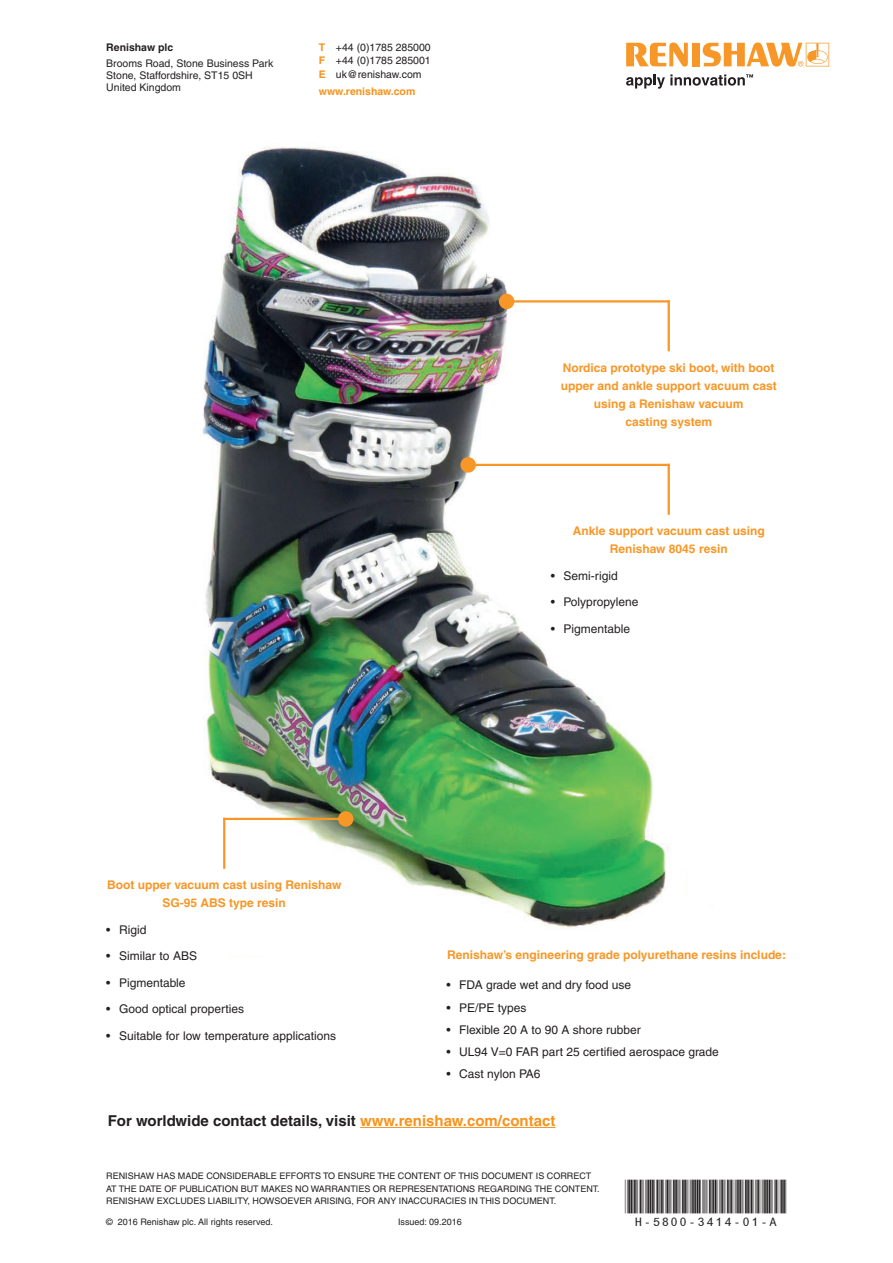
<style>
.page{position:relative;width:893px;height:1263px;background:#fff}
.page>*{position:absolute;margin:0;border:0;box-sizing:border-box;transform-origin:0 0}
.Barcode{font:48px "MBH16 B";color:#231f20}
.Data_Sheet_and_Call{font:700 15px "Helvetica";color:#231f20}
.t1{font:12px "Helvetica";color:#231f20}
.t2{font:700 12px/18px "Helvetica";color:#f79727;text-align:center}
.Address{font:10.5px/12px "Helvetica";color:#231f20}
.Contact_Details{font:10.5px/13.5px "Helvetica";color:#231f20;text-align:justify}
.Contact_Details-2{font:700 10.5px "Helvetica";color:#f7931d}
.Address-2{font:700 10.5px "Helvetica";color:#231f20}
.Disclaimer{font:9px/12.6px "Helvetica";color:#231f20}
.Small_print{font:9px "Helvetica";color:#231f20}
.s1{font-weight:700;color:#f7931d}
.s2{color:#f7931d}
</style>
<div class="page">
<svg style="left:626px;top:43px;width:62px;height:24px"></svg>
<div style="left:692px;top:43px;width:8px;height:23px;background:#f79727"></div>
<svg style="left:703px;top:43px;width:126px;height:24px"></svg>
<svg style="left:626px;top:74px;width:127px;height:15px"></svg>
<img style="left:203px;top:146px;width:467px;height:782px">
<div style="left:499px;top:294px;width:15px;height:15px;background:#f79727;border-radius:50%"></div>
<hr style="left:507px;top:300px;width:163px;height:3px;background:#f79727">
<hr style="left:668px;top:300px;width:2px;height:51px;background:#f79727">
<div style="left:460px;top:457px;width:16px;height:16px;background:#f79727;border-radius:50%"></div>
<hr style="left:468px;top:464px;width:202px;height:2px;background:#f79727">
<hr style="left:668px;top:464px;width:2px;height:51px;background:#f79727">
<div style="left:338px;top:811px;width:16px;height:16px;background:#f79727;border-radius:50%"></div>
<hr style="left:223px;top:818px;width:123px;height:2px;background:#f79727">
<hr style="left:223px;top:818px;width:2px;height:51px;background:#f79727">
<hr style="left:360px;top:1127px;width:195px;height:1px;background:#f7931d">
<p class="Address-2" style="left:106px;top:41px;width:68px">Renishaw plc</p>
<p class="Address" style="left:106px;top:57px;width:169px">Brooms Road, Stone Business Park<br>Stone, Staffordshire, ST15 0SH<br>United Kingdom</p>
<p class="Contact_Details" style="left:319px;top:40px;width:113px"><span class="s1">T</span> +44 (0)1785 285000<br><span class="s1">F</span> +44 (0)1785 285001<br><span class="s1">E</span> uk@renishaw.com</p>
<p class="Contact_Details-2" style="left:319px;top:85px;width:98px">www.renishaw.com</p>
<p class="t2" style="left:561px;top:358px;width:218px">Nordica prototype ski boot, with boot upper and ankle support vacuum cast using a Renishaw vacuum<br>casting system</p>
<p class="t2" style="left:573px;top:522px;width:194px">Ankle support vacuum cast using<br>Renishaw 8045 resin</p>
<p class="t1" style="left:551px;top:569px;width:68px">• Semi-rigid</p>
<p class="t1" style="left:551px;top:595px;width:89px">• Polypropylene</p>
<p class="t1" style="left:551px;top:622px;width:81px">• Pigmentable</p>
<p class="t2" style="left:107px;top:876px;width:236px">Boot upper vacuum cast using Renishaw<br>SG-95 ABS type resin</p>
<p class="t1" style="left:106px;top:923px;width:42px">• Rigid</p>
<p class="t1" style="left:106px;top:949px;width:92px">• Similar to ABS</p>
<p class="t1" style="left:106px;top:976px;width:81px">• Pigmentable</p>
<p class="t1" style="left:106px;top:1002px;width:139px">• Good optical properties</p>
<p class="t1" style="left:106px;top:1029px;width:231px">• Suitable for low temperature applications</p>
<p class="t2" style="left:447px;top:945px;width:340px">Renishaw’s engineering grade polyurethane resins include:</p>
<p class="t1" style="left:446px;top:978px;width:186px">• FDA grade wet and dry food use</p>
<p class="t1" style="left:446px;top:1000px;width:82px">• PE/PE types</p>
<p class="t1" style="left:446px;top:1023px;width:196px">• Flexible 20 A to 90 A shore rubber</p>
<p class="t1" style="left:446px;top:1045px;width:274px">• UL94 V=0 FAR part 25 certified aerospace grade</p>
<p class="t1" style="left:446px;top:1067px;width:95px">• Cast nylon PA6</p>
<p class="Data_Sheet_and_Call" style="left:108px;top:1111px;width:449px">For worldwide contact details, visit <span class="s2">www.renishaw.com/contact</span></p>
<p class="Disclaimer" style="left:106px;top:1169px;width:495px">RENISHAW HAS MADE CONSIDERABLE EFFORTS TO ENSURE THE CONTENT OF THIS DOCUMENT IS CORRECT<br>AT THE DATE OF PUBLICATION BUT MAKES NO WARRANTIES OR REPRESENTATIONS REGARDING THE CONTENT.<br>RENISHAW EXCLUDES LIABILITY, HOWSOEVER ARISING, FOR ANY INACCURACIES IN THIS DOCUMENT.</p>
<p class="Small_print" style="left:106px;top:1217px;width:168px">© 2016 Renishaw plc. All rights reserved.</p>
<p class="Small_print" style="left:398px;top:1217px;width:65px">Issued: 09.2016</p>
<p class="Barcode" style="left:625px;top:1181px;width:163px">*H-5800-3414-01-A*</p>
</div>
